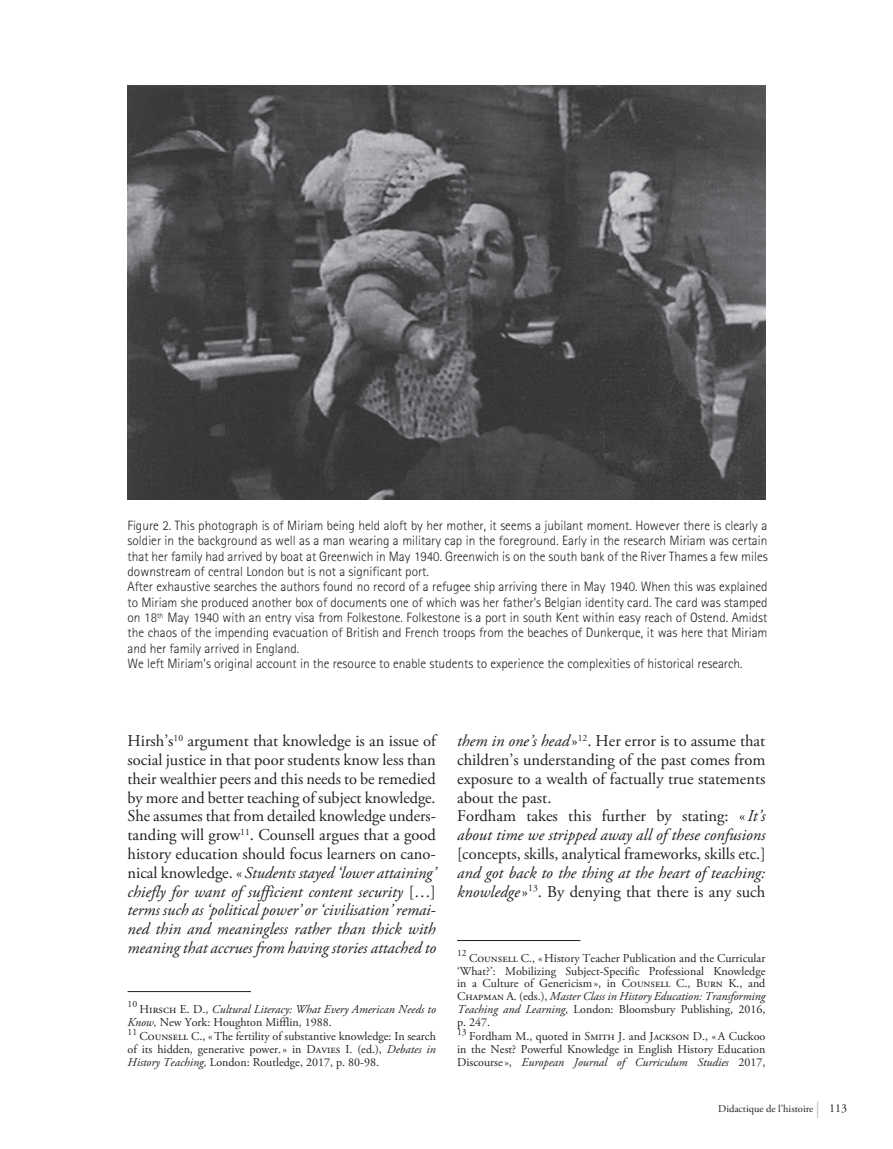
<style>
.page{position:relative;width:893px;height:1149px;background:#fff}
.page>*{position:absolute;margin:0;border:0;box-sizing:border-box;transform-origin:0 0}
.t1{font:16.5px/18.8px "Adobe Garamond Pro";letter-spacing:-.02em;color:#231f20}
.t2{font:16.5px/18.8px "Adobe Garamond Pro";color:#231f20}
.t3{font:italic 16.5px/18.8px "Adobe Garamond Pro";color:#231f20}
.t4{font:300 13.5px/15.3px "Rotis Sans Serif";color:#231f20}
.t5{font:12px/12.8px "Adobe Garamond Pro";color:#231f20;text-align:justify}
.t6{font:italic 12px/12.8px "Adobe Garamond Pro";color:#231f20}
.t7{font:10.5px "Adobe Garamond Pro";color:#231f20}
.t8{font:9.6px "Adobe Garamond Pro";color:#231f20}
.s1{font-style:italic}
.s2{font-style:normal}
.s3{font-size:16.5px;color:#bcbdc0}
.s4{font-size:12px}
</style>
<div class="page">
<hr style="left:128px;top:990px;width:123px;height:1px;background:#231f20">
<hr style="left:457px;top:939px;width:123px;height:1px;background:#231f20">
<img style="left:128px;top:85px;width:637px;height:414px">
<p class="t4" style="left:128px;top:518px;width:642px">Figure 2. This photograph is of Miriam being held aloft by her mother, it seems a jubilant moment. However there is clearly a soldier in the background as well as a man wearing a military cap in the foreground. Early in the research Miriam was certain that her family had arrived by boat at Greenwich in May 1940. Greenwich is on the south bank of the River Thames a few miles downstream of central London but is not a significant port.<br>After exhaustive searches the authors found no record of a refugee ship arriving there in May 1940. When this was explained to Miriam she produced another box of documents one of which was her father’s Belgian identity card. The card was stamped on 18<sup>th</sup> May 1940 with an entry visa from Folkestone. Folkestone is a port in south Kent within easy reach of Ostend. Amidst the chaos of the impending evacuation of British and French troops from the beaches of Dunkerque, it was here that Miriam and her family arrived in England.<br>We left Miriam’s original account in the resource to enable students to experience the complexities of historical research.</p>
<p class="t1" style="left:128px;top:732px;width:312px">Hirsh’s<sup>10</sup> argument that knowledge is an issue of social justice in that poor students know less than their wealthier peers and this needs to be remedied by more and better teaching of subject knowledge.<br>She assumes that from detailed knowledge unders&shy;tanding will grow<sup>11</sup>. Counsell argues that a good history education should focus learners on cano&shy;nical knowledge. « <span class="s1">Students stayed ‘lower attaining’ chiefly for want of sufficient content security</span> […] <span class="s1">terms such as ‘political power’ or ‘civilisation’ remai&shy;ned thin and meaningless rather than thick with meaning that accrues from having stories attached to</span></p>
<p class="t8" style="left:128px;top:998px;width:11px">10</p>
<p class="t6" style="left:128px;top:1002px;width:310px;text-indent:12px"><span class="s2">Hirsch E. D.,</span> Cultural Literacy: What Every American Needs to<br>Know, <span class="s2">New York: Houghton Mifflin, 1988.</span></p>
<p class="t8" style="left:128px;top:1025px;width:11px">11</p>
<p class="t5" style="left:128px;top:1030px;width:310px;text-indent:12px">Counsell C., «The fertility of substantive knowledge: In search of its hidden, generative power.» in Davies I. (ed.), <span class="s1">Debates in History Teaching,</span> London: Routledge, 2017, p. 80-98.</p>
<p class="t2" style="left:457px;top:732px;width:310px"><span class="s1">them in one’s head</span> »<sup>12</sup>. Her error is to assume that children’s understanding of the past comes from exposure to a wealth of factually true statements about the past.<br>Fordham takes this further by stating: «<span class="s1">It’s about time we stripped away all of these confusions</span></p>
<p class="t1" style="left:457px;top:844px;width:310px">[concepts, skills, analytical frameworks, skills etc.]</p>
<p class="t3" style="left:457px;top:863px;width:310px">and got back to the thing at the heart of teaching: knowledge<span class="s2">»</span><sup>13</sup><span class="s2">. By denying that there is any such</span></p>
<p class="t8" style="left:457px;top:947px;width:11px">12</p>
<p class="t5" style="left:457px;top:951px;width:310px;text-indent:12px">Counsell C., «History Teacher Publication and the Curricular ‘What?’: Mobilizing Subject-Specific Professional Knowledge in a Culture of Genericism», in Counsell C., Burn K., and Chapman A. (eds.), <span class="s1">Master Class in History Education: Transforming Teaching and Learning,</span> London: Bloomsbury Publishing, 2016, p. 247.</p>
<p class="t8" style="left:457px;top:1025px;width:11px">13</p>
<p class="t5" style="left:457px;top:1030px;width:310px;text-indent:12px">Fordham M., quoted in Smith J. and Jackson D., «A Cuckoo in the Nest? Powerful Knowledge in English History Education Discourse», <span class="s1">European Journal of Curriculum Studies</span> 2017,</p>
<p class="t7" style="left:718px;top:1101px;width:130px">Didactique de l’histoire <span class="s3">|</span> <span class="s4">113</span></p>
</div>
